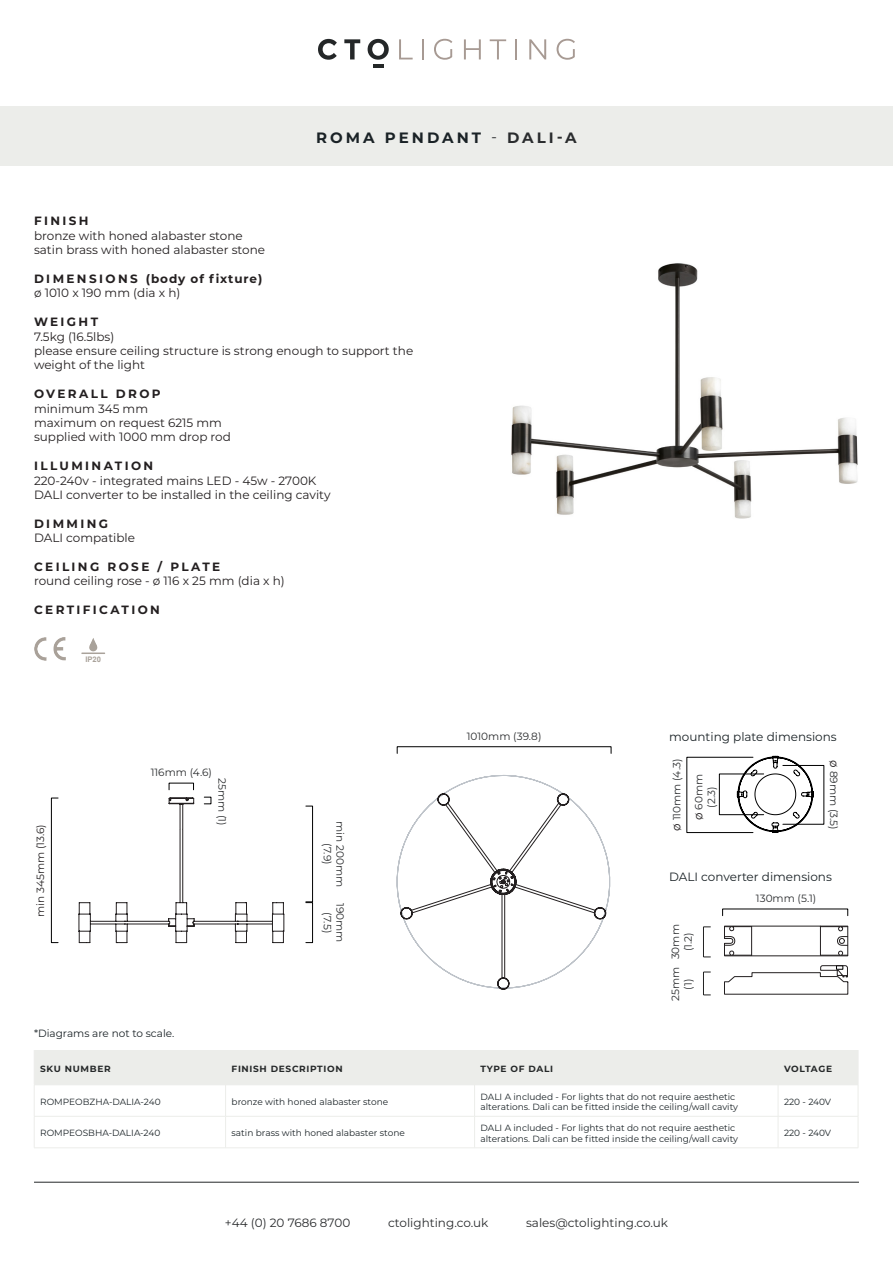
<style>
.page{position:relative;width:893px;height:1263px;background:#fff}
.page>*{position:absolute;margin:0;border:0;box-sizing:border-box;transform-origin:0 0}
.t1{font:700 15px "Montserrat";letter-spacing:.2em;color:#1a2226}
.t2{font:12px/14.4px "Montserrat";color:#231f20}
.t3{font:700 12px "Montserrat";letter-spacing:.2em;color:#231f20}
.t4{font:12px "Montserrat";color:#2a2c2e}
.t5{font:12px "Montserrat";color:#1a2226}
.t6{font:700 12px "Montserrat";letter-spacing:.155em;color:#231f20}
.t7{font:10.5px/12.6px "Montserrat";color:#2a2c2e;text-align:center}
.t8{font:10.5px "Montserrat";color:#1a2226}
.t9{font:10.5px "Montserrat";color:#231f20}
.t10{font:9px/10.8px "Montserrat";color:#1a2226}
.t11{font:700 9px "Montserrat";letter-spacing:.075em;color:#242728}
.t12{font:700 7.65px "Arial";color:#a9a29a}
.s1{font-weight:400;color:#2a2c2e}
.s2{color:#2a2c2e}
.s3{font-size:12px;color:#231f20}
</style>
<div class="page">
<hr style="left:34px;top:1182px;width:825px;height:1px;background:#242728">
<hr style="left:373px;top:64px;width:11px;height:4px;background:#242728">
<svg style="left:318px;top:39px;width:19px;height:21px"></svg>
<svg style="left:344px;top:39px;width:16px;height:20px"></svg>
<svg style="left:368px;top:39px;width:21px;height:21px"></svg>
<hr style="left:422px;top:39px;width:2px;height:20px;background:#a79a93">
<svg style="left:434px;top:39px;width:18px;height:21px"></svg>
<svg style="left:464px;top:39px;width:17px;height:20px"></svg>
<svg style="left:490px;top:39px;width:16px;height:20px"></svg>
<hr style="left:515px;top:39px;width:2px;height:20px;background:#a79a93">
<svg style="left:529px;top:39px;width:17px;height:20px"></svg>
<svg style="left:557px;top:39px;width:18px;height:21px"></svg>
<svg style="left:399px;top:39px;width:14px;height:20px"></svg>
<div style="left:0;top:106px;width:893px;height:60px;background:#ecedea"></div>
<div style="left:35px;top:1050px;width:823px;height:34px;background:#ecedea"></div>
<hr style="left:34px;top:1084px;width:192px;height:1px;background:#ecedea">
<hr style="left:226px;top:1084px;width:249px;height:1px;background:#ecedea">
<hr style="left:475px;top:1084px;width:303px;height:1px;background:#ecedea">
<hr style="left:778px;top:1084px;width:80px;height:1px;background:#ecedea">
<hr style="left:34px;top:1050px;width:1px;height:34px;background:#ecedea">
<hr style="left:34px;top:1085px;width:1px;height:31px;background:#ecedea">
<hr style="left:34px;top:1116px;width:192px;height:1px;background:#ecedea">
<hr style="left:34px;top:1116px;width:1px;height:31px;background:#ecedea">
<hr style="left:34px;top:1147px;width:192px;height:1px;background:#ecedea">
<hr style="left:225px;top:1050px;width:1px;height:34px;background:#ecedea">
<hr style="left:225px;top:1085px;width:1px;height:31px;background:#ecedea">
<hr style="left:226px;top:1116px;width:249px;height:1px;background:#ecedea">
<hr style="left:225px;top:1116px;width:1px;height:31px;background:#ecedea">
<hr style="left:226px;top:1147px;width:249px;height:1px;background:#ecedea">
<hr style="left:474px;top:1050px;width:1px;height:34px;background:#ecedea">
<hr style="left:474px;top:1085px;width:1px;height:31px;background:#ecedea">
<hr style="left:475px;top:1116px;width:303px;height:1px;background:#ecedea">
<hr style="left:474px;top:1116px;width:1px;height:31px;background:#ecedea">
<hr style="left:475px;top:1147px;width:303px;height:1px;background:#ecedea">
<hr style="left:778px;top:1050px;width:1px;height:34px;background:#ecedea">
<hr style="left:858px;top:1050px;width:1px;height:34px;background:#ecedea">
<hr style="left:778px;top:1085px;width:1px;height:31px;background:#ecedea">
<hr style="left:858px;top:1085px;width:1px;height:31px;background:#ecedea">
<hr style="left:778px;top:1116px;width:80px;height:1px;background:#ecedea">
<hr style="left:778px;top:1116px;width:1px;height:31px;background:#ecedea">
<hr style="left:858px;top:1116px;width:1px;height:31px;background:#ecedea">
<hr style="left:778px;top:1147px;width:80px;height:1px;background:#ecedea">
<img style="left:34px;top:638px;width:32px;height:22px">
<div style="left:89px;top:644px;width:8px;height:7px;background:#a9a29a;border-radius:50%"></div>
<svg style="left:90px;top:638px;width:7px;height:8px"></svg>
<hr style="left:81px;top:652px;width:24px;height:2px;background:#a9a29a">
<img style="left:511px;top:263px;width:347px;height:256px">
<div style="left:397px;top:746px;width:214px;height:8px;border:1px solid #000001"></div>
<div style="left:305px;top:902px;width:8px;height:41px;border:1px solid #000001"></div>
<div style="left:305px;top:806px;width:8px;height:96px;border:1px solid #000001"></div>
<div style="left:51px;top:798px;width:7px;height:145px;border:1px solid #000001"></div>
<div style="left:719px;top:773px;width:45px;height:42px;border:1px solid #000"></div>
<svg style="left:737px;top:756px;width:77px;height:77px"></svg>
<svg style="left:396px;top:775px;width:214px;height:133px"></svg>
<svg style="left:400px;top:793px;width:207px;height:197px"></svg>
<svg style="left:78px;top:797px;width:207px;height:146px"></svg>
<hr style="left:703px;top:927px;width:1px;height:30px;background:#222">
<svg style="left:703px;top:971px;width:8px;height:24px"></svg>
<svg style="left:724px;top:915px;width:124px;height:41px"></svg>
<svg style="left:724px;top:965px;width:125px;height:30px"></svg>
<p class="t1" style="left:316px;top:127px;width:262px">ROMA PENDANT <span class="s1">-</span> <span class="s2">DALI-A</span></p>
<p class="t3" style="left:34px;top:212px;width:56px">FINISH</p>
<p class="t2" style="left:34px;top:228px;width:210px">bronze with honed alabaster stone</p>
<p class="t2" style="left:34px;top:242px;width:233px">satin brass with honed alabaster stone</p>
<p class="t6" style="left:34px;top:270px;width:230px">DIMENSIONS (body of fixture)</p>
<p class="t2" style="left:34px;top:285px;width:148px">ø 1010 x 190 mm (dia x h)</p>
<p class="t3" style="left:34px;top:313px;width:66px">WEIGHT</p>
<p class="t2" style="left:34px;top:329px;width:82px">7.5kg (16.5lbs)</p>
<p class="t2" style="left:34px;top:343px;width:381px">please ensure ceiling structure is strong enough to support the weight of the light</p>
<p class="t3" style="left:34px;top:385px;width:128px">OVERALL DROP</p>
<p class="t2" style="left:34px;top:401px;width:116px">minimum 345 mm</p>
<p class="t2" style="left:34px;top:415px;width:190px">maximum on request 6215 mm</p>
<p class="t2" style="left:34px;top:429px;width:198px">supplied with 1000 mm drop rod</p>
<p class="t3" style="left:34px;top:457px;width:121px">ILLUMINATION</p>
<p class="t2" style="left:34px;top:473px;width:284px">220-240v - integrated mains LED - 45w - 2700K</p>
<p class="t2" style="left:34px;top:487px;width:298px">DALI converter to be installed in the ceiling cavity</p>
<p class="t3" style="left:34px;top:515px;width:76px">DIMMING</p>
<p class="t2" style="left:34px;top:530px;width:103px">DALI compatible</p>
<p class="t3" style="left:34px;top:558px;width:188px">CEILING ROSE / PLATE</p>
<p class="t2" style="left:34px;top:573px;width:252px">round ceiling rose - ø 116 x 25 mm (dia x h)</p>
<p class="t3" style="left:34px;top:601px;width:127px">CERTIFICATION</p>
<p class="t12" style="left:85px;top:654px;width:17px">IP20</p>
<p class="t9" style="left:33px;top:917px;width:94px;rotate:-90deg">min 345mm (13.6)</p>
<p class="t7" style="left:151px;top:765px;width:63px">116mm (4.6)</p>
<p class="t7" style="left:229px;top:778px;width:49px;rotate:90deg">25mm (1)</p>
<p class="t8" style="left:34px;top:1026px;width:142px">*Diagrams are not to scale.</p>
<p class="t7" style="left:347px;top:821px;width:67px;rotate:90deg">min 200mm (7.9)</p>
<p class="t7" style="left:347px;top:903px;width:41px;rotate:90deg">190mm</p>
<p class="t7" style="left:334px;top:912px;width:22px;rotate:90deg">(7.5)</p>
<p class="t7" style="left:467px;top:729px;width:76px">1010mm (39.8)</p>
<p class="t5" style="left:669px;top:728px;width:169px">mounting plate dimensions</p>
<p class="t7" style="left:670px;top:831px;width:74px;rotate:-90deg"><span class="s3">ø</span> 110mm (4.3)</p>
<p class="t7" style="left:840px;top:760px;width:71px;rotate:90deg"><span class="s3">ø</span> 89mm (3.5)</p>
<p class="t7" style="left:692px;top:820px;width:48px;rotate:-90deg"><span class="s3">ø</span> 60mm (2.3)</p>
<p class="t5" style="left:669px;top:868px;width:164px">DALI converter dimensions</p>
<p class="t7" style="left:756px;top:891px;width:62px">130mm (5.1)</p>
<p class="t7" style="left:669px;top:959px;width:37px;rotate:-90deg">30mm (1.2)</p>
<p class="t7" style="left:669px;top:1001px;width:36px;rotate:-90deg">25mm (1)</p>
<p class="t11" style="left:40px;top:1062px;width:72px">SKU NUMBER</p>
<p class="t11" style="left:232px;top:1062px;width:113px">FINISH DESCRIPTION</p>
<p class="t11" style="left:481px;top:1062px;width:74px">TYPE OF DALI</p>
<p class="t11" style="left:784px;top:1062px;width:50px">VOLTAGE</p>
<p class="t10" style="left:40px;top:1096px;width:122px">ROMPEOBZHA-DALIA-240</p>
<p class="t10" style="left:232px;top:1096px;width:158px">bronze with honed alabaster stone</p>
<p class="t10" style="left:481px;top:1090px;width:259px">DALI A included - For lights that do not require aesthetic alterations. Dali can be fitted inside the ceiling/wall cavity</p>
<p class="t10" style="left:784px;top:1096px;width:49px">220 - 240V</p>
<p class="t10" style="left:40px;top:1127px;width:122px">ROMPEOSBHA-DALIA-240</p>
<p class="t10" style="left:232px;top:1127px;width:175px">satin brass with honed alabaster stone</p>
<p class="t10" style="left:481px;top:1122px;width:259px">DALI A included - For lights that do not require aesthetic alterations. Dali can be fitted inside the ceiling/wall cavity</p>
<p class="t10" style="left:784px;top:1127px;width:49px">220 - 240V</p>
<p class="t4" style="left:225px;top:1214px;width:127px">+44 (0) 20 7686 8700</p>
<p class="t4" style="left:388px;top:1214px;width:102px">ctolighting.co.uk</p>
<p class="t4" style="left:526px;top:1214px;width:143px">sales@ctolighting.co.uk</p>
</div>
